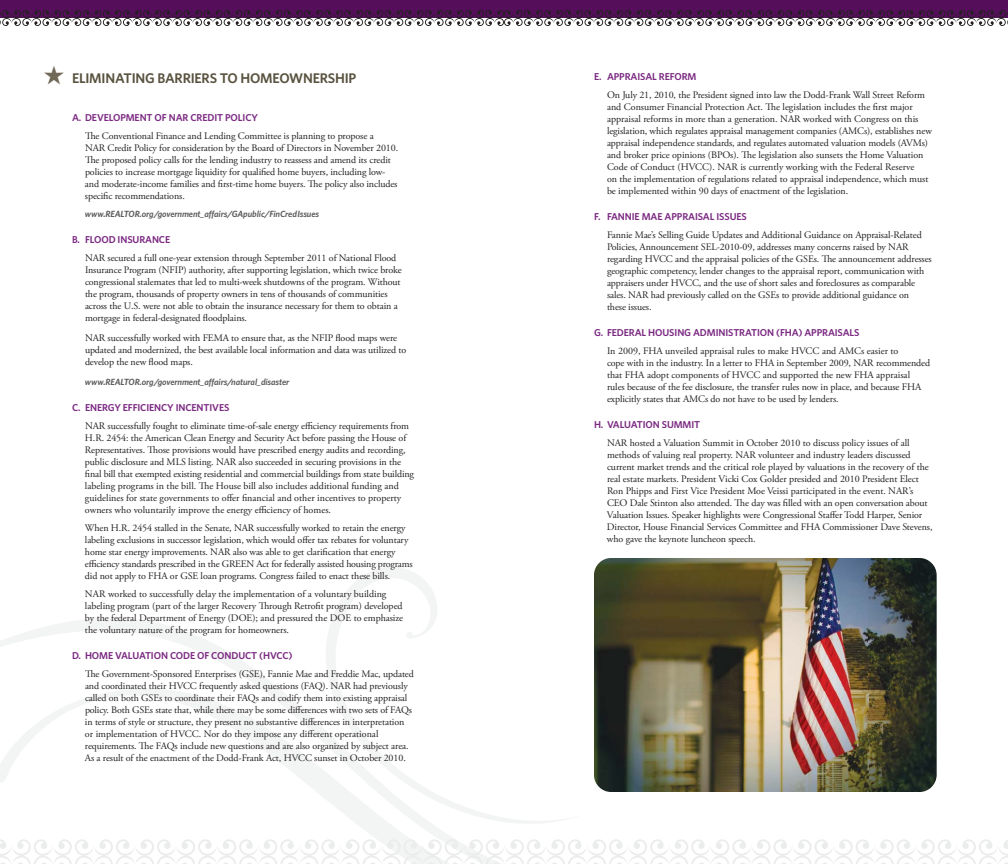
<style>
.page{position:relative;width:1008px;height:864px;background:#fff}
.page>*{position:absolute;margin:0;border:0;box-sizing:border-box;transform-origin:0 0}
.t1{font:600 14px "Whitney HTF";letter-spacing:-.015em;color:#59523f}
.t2{font:10px/12px "Adobe Garamond Pro";letter-spacing:-.01em;color:#231f20}
.t3{font:600 10px "Whitney HTF";letter-spacing:-.01em;color:#7c2b83}
.t4{font:italic 600 9px "Whitney HTF";letter-spacing:-.01em;color:#58595b}
</style>
<div class="page">
<svg style="left:0;top:570px;width:570px;height:269px"></svg>
<svg style="left:0;top:839px;width:1008px;height:25px"></svg>
<div style="left:0;top:0;width:1008px;height:18px;background:#550f5a"></div>
<svg style="left:0;top:10px;width:1008px;height:16px"></svg>
<img style="left:594px;top:558px;width:343px;height:234px">
<h1 class="t1" style="left:72px;top:73px;width:286px">ELIMINATING BARRIERS TO HOMEOWNERSHIP</h1>
<p class="t3" style="left:72px;top:114px;width:187px">A. DEVELOPMENT OF NAR CREDIT POLICY</p>
<p class="t2" style="left:85px;top:131px;width:315px">The Conventional Finance and Lending Committee is planning to propose a<br>NAR Credit Policy for consideration by the Board of Directors in November 2010.<br>The proposed policy calls for the lending industry to reassess and amend its credit policies to increase mortgage liquidity for qualified home buyers, including low&shy;and moderate-income families and first-time home buyers. The policy also includes specific recommendations.</p>
<p class="t4" style="left:85px;top:211px;width:236px">www.REALTOR.org/government_affairs/GApublic/FinCredIssues</p>
<p class="t3" style="left:72px;top:236px;width:100px">B. FLOOD INSURANCE</p>
<p class="t2" style="left:85px;top:253px;width:318px">NAR secured a full one-year extension through September 2011 of National Flood Insurance Program (NFIP) authority, after supporting legislation, which twice broke congressional stalemates that led to multi-week shutdowns of the program. Without the program, thousands of property owners in tens of thousands of communities across the U.S. were not able to obtain the insurance necessary for them to obtain a mortgage in federal-designated floodplains.</p>
<p class="t2" style="left:85px;top:333px;width:323px">NAR successfully worked with FEMA to ensure that, as the NFIP flood maps were updated and modernized, the best available local information and data was utilized to develop the new flood maps.</p>
<p class="t4" style="left:85px;top:379px;width:206px">www.REALTOR.org/government_affairs/natural_disaster</p>
<p class="t3" style="left:72px;top:404px;width:159px">C. ENERGY EFFICIENCY INCENTIVES</p>
<p class="t2" style="left:85px;top:421px;width:330px">NAR successfully fought to eliminate time-of-sale energy efficiency requirements from H.R. 2454: the American Clean Energy and Security Act before passing the House of Representatives. Those provisions would have prescribed energy audits and recording, public disclosure and MLS listing. NAR also succeeded in securing provisions in the final bill that exempted existing residential and commercial buildings from state building labeling programs in the bill. The House bill also includes additional funding and guidelines for state governments to offer financial and other incentives to property owners who voluntarily improve the energy efficiency of homes.</p>
<p class="t2" style="left:85px;top:523px;width:329px">When H.R. 2454 stalled in the Senate, NAR successfully worked to retain the energy labeling exclusions in successor legislation, which would offer tax rebates for voluntary home star energy improvements. NAR also was able to get clarification that energy efficiency standards prescribed in the GREEN Act for federally assisted housing programs did not apply to FHA or GSE loan programs. Congress failed to enact these bills.</p>
<p class="t2" style="left:85px;top:589px;width:320px">NAR worked to successfully delay the implementation of a voluntary building labeling program (part of the larger Recovery Through Retrofit program) developed by the federal Department of Energy (DOE); and pressured the DOE to emphasize the voluntary nature of the program for homeowners.</p>
<p class="t3" style="left:72px;top:652px;width:222px">D. HOME VALUATION CODE OF CONDUCT (HVCC)</p>
<p class="t2" style="left:85px;top:669px;width:330px">The Government-Sponsored Enterprises (GSE), Fannie Mae and Freddie Mac, updated and coordinated their HVCC frequently asked questions (FAQ). NAR had previously called on both GSEs to coordinate their FAQs and codify them into existing appraisal policy. Both GSEs state that, while there may be some differences with two sets of FAQs in terms of style or structure, they present no substantive differences in interpretation or implementation of HVCC. Nor do they impose any different operational requirements. The FAQs include new questions and are also organized by subject area.<br>As a result of the enactment of the Dodd-Frank Act, HVCC sunset in October 2010.</p>
<p class="t3" style="left:594px;top:73px;width:104px">E. APPRAISAL REFORM</p>
<p class="t2" style="left:607px;top:90px;width:326px">On July 21, 2010, the President signed into law the Dodd-Frank Wall Street Reform and Consumer Financial Protection Act. The legislation includes the first major appraisal reforms in more than a generation. NAR worked with Congress on this legislation, which regulates appraisal management companies (AMCs), establishes new appraisal independence standards, and regulates automated valuation models (AVMs) and broker price opinions (BPOs). The legislation also sunsets the Home Valuation Code of Conduct (HVCC). NAR is currently working with the Federal Reserve<br>on the implementation of regulations related to appraisal independence, which must be implemented within 90 days of enactment of the legislation.</p>
<p class="t3" style="left:594px;top:213px;width:154px">F. FANNIE MAE APPRAISAL ISSUES</p>
<p class="t2" style="left:607px;top:230px;width:326px">Fannie Mae’s Selling Guide Updates and Additional Guidance on Appraisal-Related Policies, Announcement SEL-2010-09, addresses many concerns raised by NAR regarding HVCC and the appraisal policies of the GSEs. The announcement addresses geographic competency, lender changes to the appraisal report, communication with appraisers under HVCC, and the use of short sales and foreclosures as comparable sales. NAR had previously called on the GSEs to provide additional guidance on<br>these issues.</p>
<p class="t3" style="left:594px;top:329px;width:267px">G. FEDERAL HOUSING ADMINISTRATION (FHA) APPRAISALS</p>
<p class="t2" style="left:607px;top:346px;width:325px">In 2009, FHA unveiled appraisal rules to make HVCC and AMCs easier to<br>cope with in the industry. In a letter to FHA in September 2009, NAR recommended that FHA adopt components of HVCC and supported the new FHA appraisal rules because of the fee disclosure, the transfer rules now in place, and because FHA explicitly states that AMCs do not have to be used by lenders.</p>
<p class="t3" style="left:594px;top:421px;width:108px">H. VALUATION SUMMIT</p>
<p class="t2" style="left:607px;top:438px;width:327px">NAR hosted a Valuation Summit in October 2010 to discuss policy issues of all methods of valuing real property. NAR volunteer and industry leaders discussed current market trends and the critical role played by valuations in the recovery of the real estate markets. President Vicki Cox Golder presided and 2010 President Elect Ron Phipps and First Vice President Moe Veissi participated in the event. NAR’s CEO Dale Stinton also attended. The day was filled with an open conversation about Valuation Issues. Speaker highlights were Congressional Staffer Todd Harper, Senior Director, House Financial Services Committee and FHA Commissioner Dave Stevens, who gave the keynote luncheon speech.</p>
</div>
